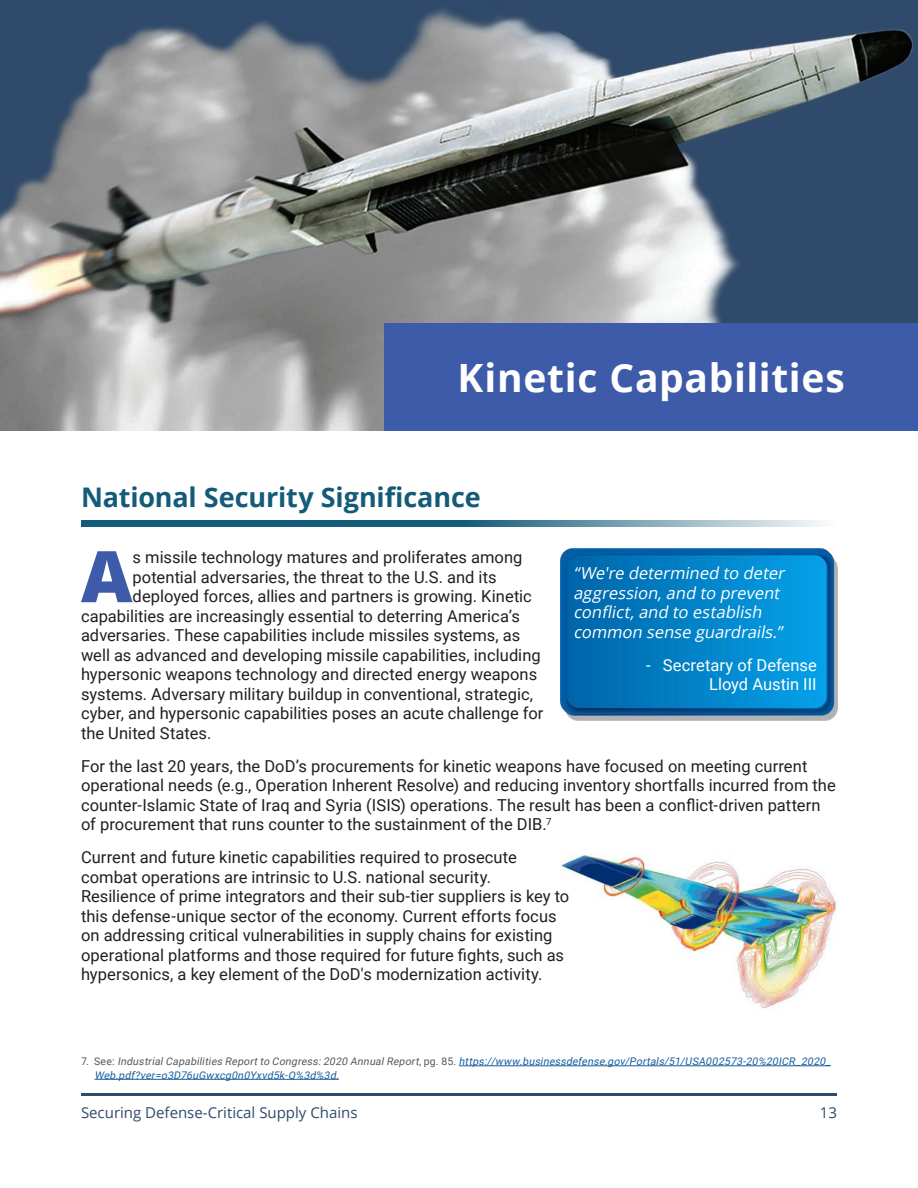
<style>
.page{position:relative;width:918px;height:1188px;background:#fff}
.page>*{position:absolute;margin:0;border:0;box-sizing:border-box;transform-origin:0 0}
.Main_Body_Text{font:800 71.1px "Open Sans";color:#3d5ba8}
.Main_Body_Text-2{font:700 39px "Open Sans";letter-spacing:.015em;color:#fff}
.Main_Body_Headers{font:700 27px "Open Sans";letter-spacing:-.005em;color:#145b79}
.Main_Body_Text-3{font:16.5px/19.5px "Roboto";color:#231f20}
.Main_Body_Text-4{font:italic 16.5px/19.5px "Open Sans";color:#fff}
.Main_Body_Text-5{font:16.5px/19.5px "Roboto";color:#fff;text-align:right}
.t1{font:15px "Open Sans";color:#2f4a6a}
.Main_Body_Text-6{font:italic 10.5px/13.5px "Roboto";color:#175d9e}
.s1{font-style:normal;color:#57585a}
.s2{color:#57585a}
.s3{font-style:normal}
</style>
<div class="page">
<hr style="left:81px;top:1094px;width:756px;height:2px;background:#2f4a6a">
<img style="left:561px;top:854px;width:277px;height:156px">
<img style="left:0;top:0;width:918px;height:431px">
<div style="left:384px;top:323px;width:534px;height:108px;background:#3d5ba8"></div>
<hr style="left:459px;top:1066px;width:372px;height:1px;background:#175d9e">
<hr style="left:94px;top:1079px;width:245px;height:1px;background:#175d9e">
<svg style="left:81px;top:520px;width:743px;height:7px;background:#4a8198"></svg>
<img style="left:560px;top:548px;width:277px;height:172px">
<p class="Main_Body_Text-2" style="left:457px;top:350px;width:389px">Kinetic Capabilities</p>
<p class="Main_Body_Headers" style="left:81px;top:478px;width:401px">National Security Significance</p>
<p class="Main_Body_Text" style="left:81px;top:522px;width:53px">A</p>
<p class="Main_Body_Text-3" style="left:133px;top:547px;width:391px">s missile technology matures and proliferates among</p>
<p class="Main_Body_Text-4" style="left:573px;top:563px;width:216px">“We're determined to deter aggression,and to prevent conflict,and to establish common sense guardrails.”</p>
<p class="Main_Body_Text-5" style="left:646px;top:654px;width:172px">- Secretary of Defense<br>Lloyd Austin III</p>
<p class="Main_Body_Text-3" style="left:133px;top:567px;width:366px">potential adversaries, the threat to the U.S. and its</p>
<p class="Main_Body_Text-3" style="left:133px;top:586px;width:401px">deployed forces, allies and partners is growing. Kinetic</p>
<p class="Main_Body_Text-3" style="left:81px;top:606px;width:441px">capabilities are increasingly essential to deterring America’s</p>
<p class="Main_Body_Text-3" style="left:81px;top:625px;width:441px">adversaries. These capabilities include missiles systems, as</p>
<p class="Main_Body_Text-3" style="left:81px;top:645px;width:461px">well as advanced and developing missile capabilities, including</p>
<p class="Main_Body_Text-3" style="left:81px;top:664px;width:458px">hypersonic weapons technology and directed energy weapons</p>
<p class="Main_Body_Text-3" style="left:81px;top:684px;width:454px">systems. Adversary military buildup in conventional, strategic,</p>
<p class="Main_Body_Text-3" style="left:81px;top:703px;width:464px">cyber, and hypersonic capabilities poses an acute challenge for</p>
<p class="Main_Body_Text-3" style="left:81px;top:723px;width:129px">the United States.</p>
<p class="Main_Body_Text-3" style="left:81px;top:756px;width:756px">For the last 20 years, the DoD’s procurements for kinetic weapons have focused on meeting current operational needs (e.g., Operation Inherent Resolve) and reducing inventory shortfalls incurred from the counter-Islamic State of Iraq and Syria (ISIS) operations. The result has been a conflict-driven pattern of procurement that runs counter to the sustainment of the DIB.<sup>7</sup></p>
<p class="Main_Body_Text-3" style="left:81px;top:847px;width:490px">Current and future kinetic capabilities required to prosecute combat operations are intrinsic to U.S. national security.<br>Resilience of prime integrators and their sub-tier suppliers is key to this defense-unique sector of the economy. Current efforts focus on addressing critical vulnerabilities in supply chains for existing operational platforms and those required for future fights, such as hypersonics, a key element of the DoD's modernization activity.</p>
<p class="Main_Body_Text-6" style="left:94px;top:1054px;width:740px;text-indent:-14px"><span class="s1">7. S e e :</span> <span class="s2">IndustrialCapabilities Reportto Congress:2020 AnnualReport</span><span class="s1">, p g . 8 5 .</span> https://www. businessdefense. gov/Portals/51/USA002573-20%20ICR_2020_<br>Web. pdf?ver=o3D76uGwxcg0n0Yxvd5k-Q%3d%3d<span class="s3">.</span></p>
<p class="t1" style="left:81px;top:1103px;width:278px">Securing Defense-Critical Supply Chains</p>
<p class="t1" style="left:820px;top:1103px;width:19px">13</p>
</div>
